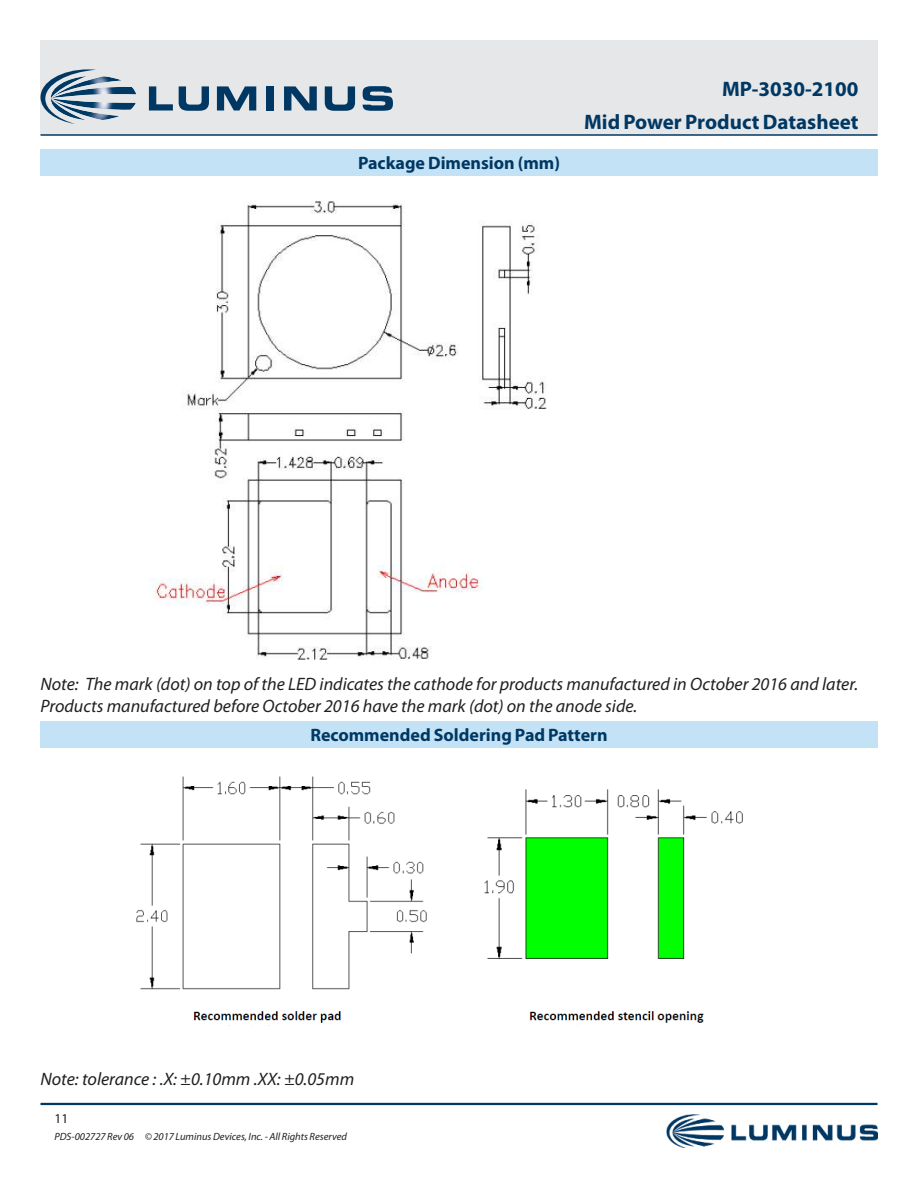
<style>
.page{position:relative;width:918px;height:1188px;background:#fff}
.page>*{position:absolute;margin:0;border:0;box-sizing:border-box;transform-origin:0 0}
.t1{font:700 21px/33px "Myriad Pro";color:#003863;text-align:right}
.t2{font:italic 18px/21.6px "Myriad Pro";color:#221f1f}
.t3{font:700 18px "Myriad Pro";color:#003863}
.t4{font:13.5px "Myriad Pro";color:#221f1f}
.t5{font:italic 10.5px "Myriad Pro";color:#221f1f}
</style>
<div class="page">
<div style="left:41px;top:40px;width:837px;height:95px;background:#e6e7e8"></div>
<hr style="left:41px;top:1103px;width:837px;height:2px;background:#003863">
<hr style="left:41px;top:134px;width:837px;height:2px;background:#003863">
<div style="left:41px;top:149px;width:837px;height:27px;background:#c4e2f6"></div>
<img style="left:96px;top:102px;width:7px;height:18px">
<svg style="left:40px;top:69px;width:56px;height:55px"></svg>
<svg style="left:149px;top:86px;width:24px;height:25px"></svg>
<svg style="left:179px;top:86px;width:30px;height:25px"></svg>
<svg style="left:217px;top:86px;width:39px;height:25px"></svg>
<div style="left:266px;top:86px;width:8px;height:25px;background:#003863"></div>
<svg style="left:284px;top:86px;width:33px;height:25px"></svg>
<svg style="left:325px;top:86px;width:30px;height:25px"></svg>
<svg style="left:363px;top:86px;width:30px;height:25px"></svg>
<img style="left:666px;top:1115px;width:212px;height:33px">
<div style="left:41px;top:721px;width:837px;height:27px;background:#c4e2f6"></div>
<img style="left:148px;top:201px;width:399px;height:459px">
<div style="left:483px;top:483px;width:238px;height:179px;background:#fff"></div>
<img style="left:136px;top:776px;width:607px;height:250px">
<p class="t3" style="left:358px;top:156px;width:203px">Package Dimension (mm)</p>
<p class="t1" style="left:584px;top:74px;width:276px">MP-3030-2100<br>Mid Power Product Datasheet</p>
<p class="t2" style="left:40px;top:675px;width:819px">Note: The mark (dot) on top of the LED indicates the cathode for products manufactured in October 2016 and later.<br>Products manufactured before October 2016 have the mark (dot) on the anode side.</p>
<p class="t3" style="left:310px;top:729px;width:299px">Recommended Soldering Pad Pattern</p>
<p class="t2" style="left:40px;top:1070px;width:315px">Note: tolerance : .X: ±0.10mm .XX: ±0.05mm</p>
<p class="t4" style="left:54px;top:1113px;width:15px">11</p>
<p class="t5" style="left:54px;top:1132px;width:294px">PDS-002727 Rev 06 © 2017 Luminus Devices, Inc. - All Rights Reserved</p>
</div>
